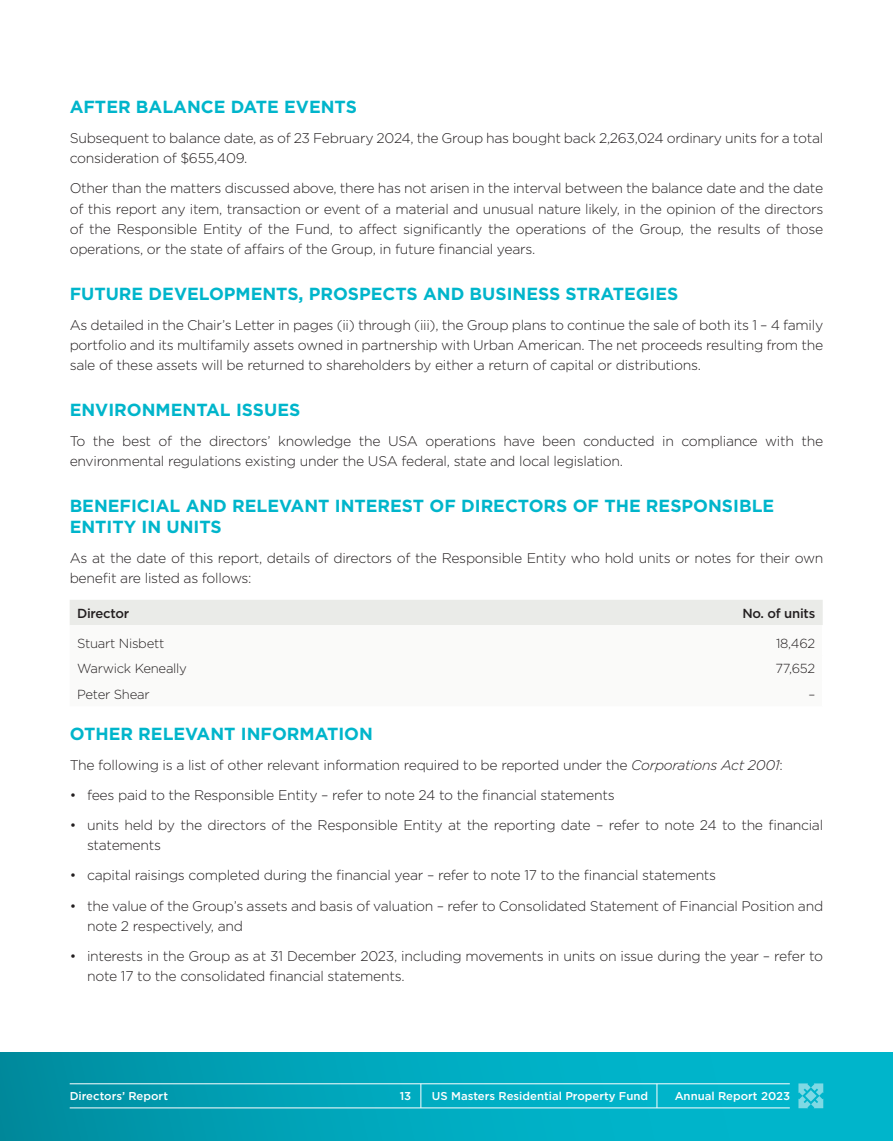
<style>
.page{position:relative;width:893px;height:1141px;background:#fff}
.page>*{position:absolute;margin:0;border:0;box-sizing:border-box;transform-origin:0 0}
._3_Subhead{font:700 17.5px/21px "Gotham";color:#00b5cb}
.Body_copy{font:300 14px/20.1px "Gotham";letter-spacing:-.02em;color:#231f20}
.Table_financial_body{font:300 13.12px "Gotham";letter-spacing:-.02em;color:#231f20}
.Table_financial_heading{font:500 13.12px "Gotham";letter-spacing:-.02em;color:#231f20}
.t1{font:500 11.38px "Gotham";color:#fff}
.s1{font-style:italic}
</style>
<div class="page">
<div style="left:0;top:1053px;width:893px;height:88px;background:linear-gradient(to right,#0393a6,#03bfd5)"></div>
<hr style="left:70px;top:1083px;width:720px;height:1px;background:#fff">
<svg style="left:657px;top:1084px;width:1px;height:24px"></svg>
<svg style="left:420px;top:1084px;width:1px;height:24px"></svg>
<hr style="left:70px;top:1108px;width:720px;height:1px;background:#fff">
<svg style="left:798px;top:1083px;width:25px;height:25px"></svg>
<div style="left:70px;top:600px;width:753px;height:25px;background:#eaebe8"></div>
<p class="_3_Subhead" style="left:70px;top:96px;width:289px">AFTER BALANCE DATE EVENTS</p>
<p class="Body_copy" style="left:70px;top:128px;width:755px">Subsequent to balance date, as of 23 February 2024, the Group has bought back 2,263,024 ordinary units for a total consideration of $655,409.</p>
<p class="Body_copy" style="left:70px;top:178px;width:755px;text-align:justify">Other than the matters discussed above, there has not arisen in the interval between the balance date and the date of this report any item, transaction or event of a material and unusual nature likely, in the opinion of the directors of the Responsible Entity of the Fund, to affect significantly the operations of the Group, the results of those operations, or the state of affairs of the Group, in future financial years.</p>
<p class="_3_Subhead" style="left:70px;top:283px;width:610px">FUTURE DEVELOPMENTS, PROSPECTS AND BUSINESS STRATEGIES</p>
<p class="Body_copy" style="left:70px;top:314px;width:755px;text-align:justify">As detailed in the Chair’s Letter in pages (ii) through (iii), the Group plans to continue the sale of both its 1 – 4 family portfolio and its multifamily assets owned in partnership with Urban American. The net proceeds resulting from the sale of these assets will be returned to shareholders by either a return of capital or distributions.</p>
<p class="_3_Subhead" style="left:70px;top:399px;width:232px">ENVIRONMENTAL ISSUES</p>
<p class="Body_copy" style="left:70px;top:430px;width:755px">To the best of the directors’ knowledge the USA operations have been conducted in compliance with the environmental regulations existing under the USA federal, state and local legislation.</p>
<p class="_3_Subhead" style="left:70px;top:495px;width:706px">BENEFICIAL AND RELEVANT INTEREST OF DIRECTORS OF THE RESPONSIBLE<br>ENTITY IN UNITS</p>
<p class="Body_copy" style="left:70px;top:547px;width:755px">As at the date of this report, details of directors of the Responsible Entity who hold units or notes for their own benefit are listed as follows:</p>
<p class="Table_financial_heading" style="left:77px;top:604px;width:54px">Director</p>
<p class="Table_financial_heading" style="left:742px;top:604px;width:74px">No. of units</p>
<p class="Table_financial_body" style="left:77px;top:635px;width:89px">Stuart Nisbett</p>
<p class="Table_financial_body" style="left:776px;top:635px;width:41px">18,462</p>
<p class="Table_financial_body" style="left:77px;top:661px;width:111px">Warwick Keneally</p>
<p class="Table_financial_body" style="left:775px;top:661px;width:41px">77,652</p>
<p class="Table_financial_body" style="left:77px;top:686px;width:74px">Peter Shear</p>
<p class="Table_financial_body" style="left:808px;top:686px;width:8px">–</p>
<p class="_3_Subhead" style="left:70px;top:723px;width:305px">OTHER RELEVANT INFORMATION</p>
<p class="Body_copy" style="left:70px;top:755px;width:715px">The following is a list of other relevant information required to be reported under the <span class="s1">Corporations Act 2001</span>:</p>
<p class="Body_copy" style="left:70px;top:785px;width:546px">• fees paid to the Responsible Entity – refer to note 24 to the financial statements</p>
<p class="Body_copy" style="left:87px;top:815px;width:738px;text-indent:-17px">• units held by the directors of the Responsible Entity at the reporting date – refer to note 24 to the financial statements</p>
<p class="Body_copy" style="left:70px;top:865px;width:648px">• capital raisings completed during the financial year – refer to note 17 to the financial statements</p>
<p class="Body_copy" style="left:87px;top:895px;width:738px;text-indent:-17px">• the value of the Group’s assets and basis of valuation – refer to Consolidated Statement of Financial Position and note 2 respectively, and</p>
<p class="Body_copy" style="left:87px;top:945px;width:738px;text-indent:-17px">• interests in the Group as at 31 December 2023, including movements in units on issue during the year – refer to note 17 to the consolidated financial statements.</p>
<p class="t1" style="left:70px;top:1088px;width:100px">Directors’ Report</p>
<p class="t1" style="left:400px;top:1088px;width:13px">13</p>
<p class="t1" style="left:432px;top:1088px;width:218px">US Masters Residential Property Fund</p>
<p class="t1" style="left:675px;top:1088px;width:117px">Annual Report 2023</p>
</div>
